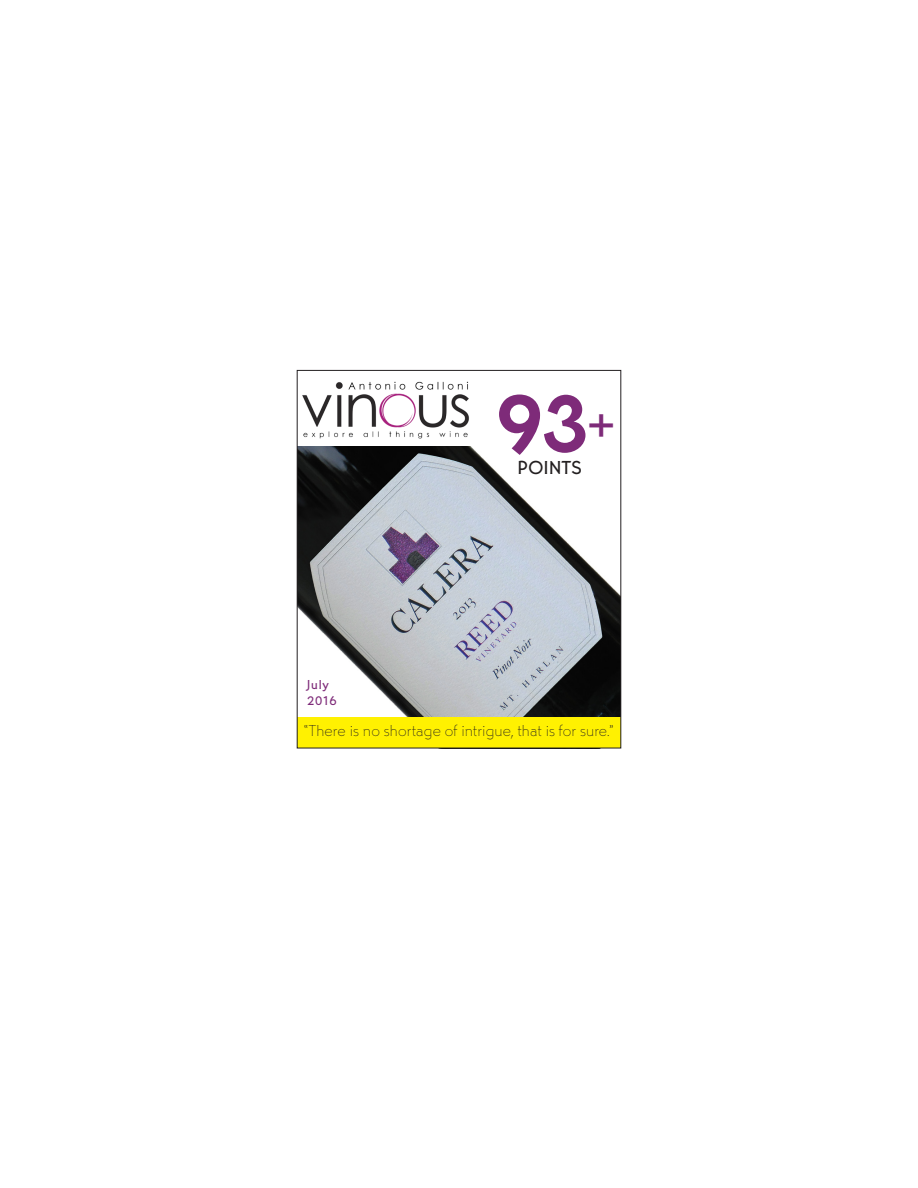
<style>
.page{position:relative;width:918px;height:1188px;background:#fff}
.page>*{position:absolute;margin:0;border:0;box-sizing:border-box;transform-origin:0 0}
.t1{font:700 88.2px "Martin Got URWT";color:#7e2b79}
.t2{font:500 19.65px "Martin Got URWT";letter-spacing:.02em;color:#231f20}
.t3{font:100 16.5px "Martin Got URWT";letter-spacing:.005em;color:#231f20}
.t4{font:500 13.5px "Martin Got URWT";letter-spacing:.055em;color:#7e2b79}
.s1{font-size:48.6px}
</style>
<div class="page">
<img style="left:299px;top:446px;width:320px;height:271px">
<img style="left:302px;top:381px;width:167px;height:58px">
<div style="left:297px;top:717px;width:324px;height:31px;background:#fff101"></div>
<div style="left:297px;top:370px;width:324px;height:378px;border:1px solid #231f20"></div>
<p class="t4" style="left:307px;top:676px;width:24px">July</p>
<p class="t4" style="left:307px;top:693px;width:31px">2016</p>
<p class="t1" style="left:493px;top:371px;width:122px">93<span class="s1">+</span></p>
<p class="t2" style="left:518px;top:456px;width:65px">POINTS</p>
<p class="t3" style="left:304px;top:721px;width:311px">“There is no shortage of intrigue, that is for sure.”</p>
</div>
